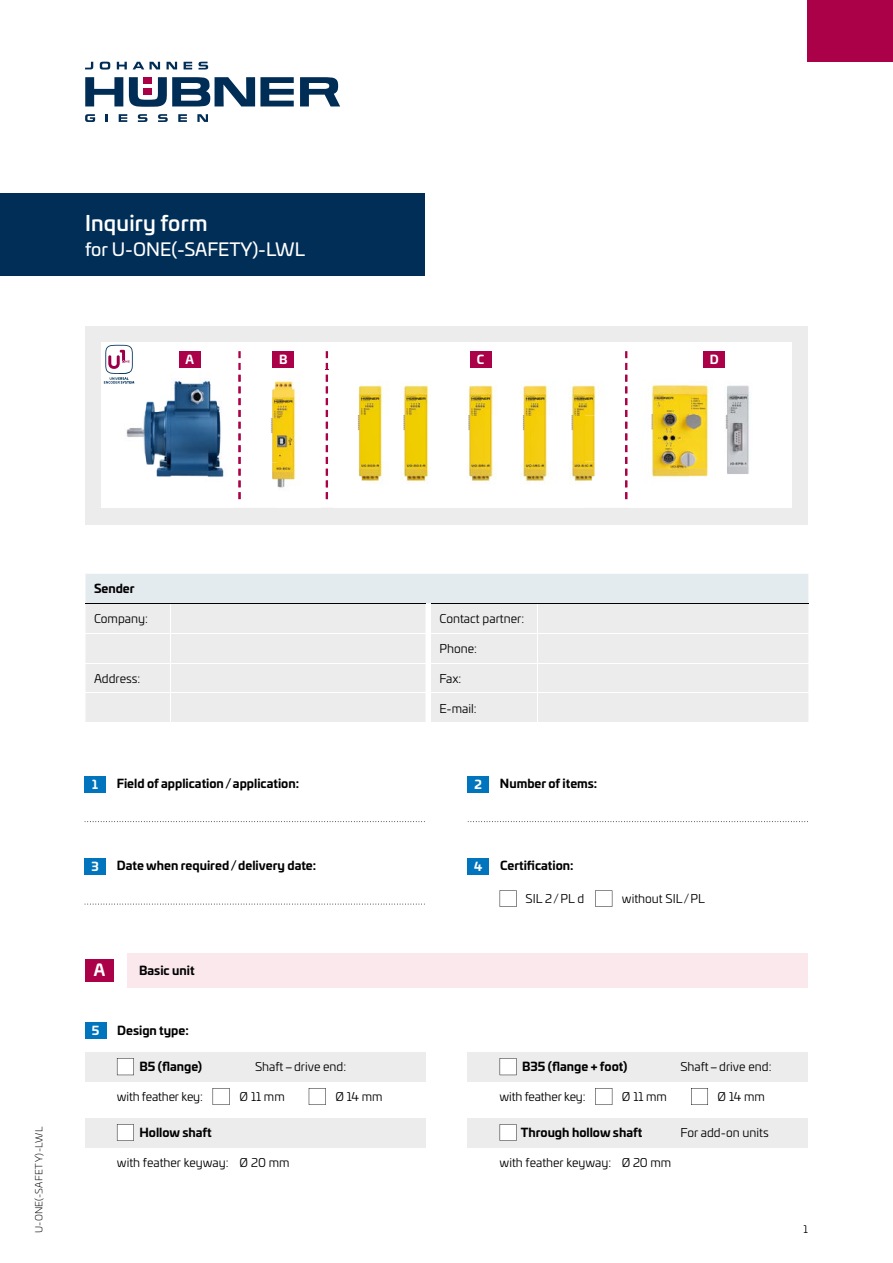
<style>
.page{position:relative;width:893px;height:1263px;background:#fff}
.page>*{position:absolute;margin:0;border:0;box-sizing:border-box;transform-origin:0 0}
.t1{font:500 21px "Univia Pro";letter-spacing:.01em;color:#fff}
.t2{font:18px "Univia Pro";color:#fff}
.t3{font:700 16.05px "Univia Pro";color:#fff}
.t4{font:12px "Univia Pro";color:#000}
.t5{font:700 12px "Univia Pro";color:#000}
.t6{font:700 12px "Univia Pro";color:#fff}
.t7{font:10.5px "Univia Pro";color:#000}
.t8{font:300 9.75px "Univia Pro";letter-spacing:.03em;color:#000}
</style>
<div class="page">
<svg style="left:85px;top:77px;width:38px;height:29px"></svg>
<svg style="left:300px;top:77px;width:40px;height:29px"></svg>
<svg style="left:129px;top:77px;width:165px;height:30px"></svg>
<svg style="left:100px;top:62px;width:10px;height:8px"></svg>
<svg style="left:117px;top:62px;width:10px;height:7px"></svg>
<svg style="left:133px;top:62px;width:27px;height:7px"></svg>
<svg style="left:167px;top:62px;width:10px;height:7px"></svg>
<svg style="left:184px;top:62px;width:8px;height:7px"></svg>
<svg style="left:199px;top:62px;width:9px;height:8px"></svg>
<svg style="left:85px;top:62px;width:8px;height:7px"></svg>
<div style="left:143px;top:77px;width:9px;height:7px;background:#aa0047"></div>
<div style="left:143px;top:88px;width:9px;height:7px;background:#aa0047"></div>
<svg style="left:158px;top:114px;width:10px;height:8px"></svg>
<svg style="left:138px;top:114px;width:9px;height:8px"></svg>
<svg style="left:119px;top:114px;width:8px;height:8px"></svg>
<svg style="left:178px;top:114px;width:9px;height:8px"></svg>
<svg style="left:197px;top:114px;width:11px;height:8px"></svg>
<svg style="left:106px;top:114px;width:2px;height:8px"></svg>
<svg style="left:85px;top:114px;width:10px;height:8px"></svg>
<div style="left:808px;top:0;width:85px;height:62px;background:#aa0148"></div>
<div style="left:0;top:193px;width:425px;height:83px;background:#002e57"></div>
<div style="left:85px;top:776px;width:21px;height:16px;background:#0074bd"></div>
<div style="left:85px;top:858px;width:21px;height:17px;background:#0074bd"></div>
<div style="left:468px;top:858px;width:21px;height:17px;background:#0074bd"></div>
<div style="left:468px;top:776px;width:21px;height:16px;background:#0074bd"></div>
<svg style="left:85px;top:821px;width:340px;height:1px"></svg>
<svg style="left:85px;top:904px;width:340px;height:1px"></svg>
<svg style="left:468px;top:821px;width:340px;height:1px"></svg>
<div style="left:85px;top:326px;width:723px;height:198px;background:#ececec"></div>
<div style="left:101px;top:342px;width:691px;height:166px;background:#fff"></div>
<svg style="left:625px;top:351px;width:2px;height:18px"></svg>
<svg style="left:238px;top:351px;width:3px;height:19px"></svg>
<div style="left:179px;top:351px;width:21px;height:16px;background:#aa0148"></div>
<div style="left:273px;top:351px;width:21px;height:16px;background:#aa0148"></div>
<div style="left:470px;top:351px;width:21px;height:16px;background:#aa0148"></div>
<div style="left:704px;top:351px;width:21px;height:16px;background:#aa0148"></div>
<svg style="left:595px;top:890px;width:17px;height:17px"></svg>
<div style="left:128px;top:953px;width:680px;height:34px;background:#fae8ed"></div>
<div style="left:85px;top:959px;width:29px;height:22px;background:#aa0148"></div>
<div style="left:85px;top:1022px;width:21px;height:17px;background:#0074bd"></div>
<svg style="left:309px;top:1088px;width:17px;height:17px"></svg>
<svg style="left:691px;top:1088px;width:17px;height:17px"></svg>
<svg style="left:595px;top:1088px;width:17px;height:17px"></svg>
<div style="left:85px;top:1052px;width:340px;height:29px;background:#ececec"></div>
<div style="left:85px;top:1118px;width:340px;height:29px;background:#ececec"></div>
<div style="left:468px;top:1118px;width:340px;height:29px;background:#ececec"></div>
<div style="left:468px;top:1052px;width:340px;height:29px;background:#ececec"></div>
<svg style="left:117px;top:1058px;width:17px;height:17px"></svg>
<svg style="left:500px;top:1058px;width:17px;height:17px"></svg>
<svg style="left:117px;top:1124px;width:17px;height:17px"></svg>
<svg style="left:500px;top:1124px;width:17px;height:17px"></svg>
<div style="left:85px;top:574px;width:723px;height:148px;background:#ececec"></div>
<hr style="left:85px;top:603px;width:86px;height:1px;background:#000">
<hr style="left:171px;top:603px;width:255px;height:1px;background:#000">
<hr style="left:431px;top:603px;width:106px;height:1px;background:#000">
<hr style="left:537px;top:603px;width:271px;height:1px;background:#000">
<svg style="left:500px;top:890px;width:17px;height:17px"></svg>
<svg style="left:213px;top:1088px;width:17px;height:17px"></svg>
<img style="left:534px;top:369px;width:216px;height:46px">
<img style="left:651px;top:415px;width:38px;height:63px">
<img style="left:729px;top:415px;width:20px;height:59px">
<img style="left:689px;top:369px;width:40px;height:108px">
<img style="left:240px;top:372px;width:56px;height:90px">
<img style="left:238px;top:462px;width:58px;height:38px">
<img style="left:238px;top:375px;width:3px;height:124px">
<img style="left:325px;top:369px;width:95px;height:46px">
<img style="left:357px;top:415px;width:10px;height:67px">
<svg style="left:326px;top:351px;width:2px;height:21px"></svg>
<img style="left:325px;top:372px;width:8px;height:136px">
<img style="left:326px;top:375px;width:2px;height:124px">
<img style="left:420px;top:385px;width:10px;height:97px">
<img style="left:367px;top:415px;width:53px;height:69px">
<img style="left:468px;top:385px;width:18px;height:97px">
<img style="left:530px;top:385px;width:4px;height:97px">
<img style="left:486px;top:385px;width:44px;height:99px">
<img style="left:584px;top:415px;width:44px;height:85px">
<img style="left:625px;top:369px;width:2px;height:130px">
<img style="left:631px;top:369px;width:2px;height:46px">
<img style="left:534px;top:415px;width:50px;height:69px">
<img style="left:126px;top:374px;width:114px;height:103px">
<svg style="left:104px;top:345px;width:30px;height:39px"></svg>
<img style="left:238px;top:375px;width:2px;height:119px">
<h1 class="t1" style="left:85px;top:207px;width:124px">Inquiry form</h1>
<h2 class="t2" style="left:85px;top:235px;width:222px">for U-ONE(-SAFETY)-LWL</h2>
<p class="t6" style="left:186px;top:350px;width:10px">A</p>
<p class="t6" style="left:279px;top:350px;width:10px">B</p>
<p class="t6" style="left:477px;top:350px;width:9px">C</p>
<p class="t6" style="left:710px;top:350px;width:10px">D</p>
<p class="t8" style="left:32px;top:1233px;width:108px;rotate:-90deg">U-ONE(-SAFETY)-LWL</p>
<p class="t5" style="left:94px;top:579px;width:42px">Sender</p>
<p class="t4" style="left:94px;top:610px;width:55px">Company:</p>
<p class="t4" style="left:439px;top:610px;width:86px">Contact partner:</p>
<p class="t4" style="left:439px;top:640px;width:39px">Phone:</p>
<p class="t4" style="left:94px;top:670px;width:48px">Address:</p>
<p class="t4" style="left:439px;top:670px;width:23px">Fax:</p>
<p class="t4" style="left:439px;top:699px;width:39px">E-mail:</p>
<p class="t5" style="left:117px;top:774px;width:184px">Field of application / application:</p>
<p class="t6" style="left:92px;top:775px;width:7px">1</p>
<p class="t5" style="left:500px;top:774px;width:99px">Number of items:</p>
<p class="t6" style="left:475px;top:775px;width:9px">2</p>
<p class="t5" style="left:117px;top:856px;width:201px">Date when required / delivery date:</p>
<p class="t5" style="left:500px;top:856px;width:75px">Certification:</p>
<p class="t6" style="left:92px;top:857px;width:9px">3</p>
<p class="t6" style="left:474px;top:857px;width:10px">4</p>
<h3 class="t3" style="left:94px;top:957px;width:13px">A</h3>
<p class="t5" style="left:139px;top:961px;width:57px">Basic unit</p>
<p class="t6" style="left:92px;top:1021px;width:9px">5</p>
<p class="t5" style="left:117px;top:1021px;width:73px">Design type:</p>
<p class="t4" style="left:526px;top:890px;width:60px">SIL 2 / PL d</p>
<p class="t4" style="left:622px;top:890px;width:85px">without SIL / PL</p>
<p class="t5" style="left:139px;top:1057px;width:64px">B5 (flange)</p>
<p class="t5" style="left:522px;top:1057px;width:107px">B35 (flange + foot)</p>
<p class="t4" style="left:255px;top:1058px;width:93px">Shaft – drive end:</p>
<p class="t4" style="left:680px;top:1058px;width:93px">Shaft – drive end:</p>
<p class="t4" style="left:117px;top:1088px;width:87px">with feather key:</p>
<p class="t4" style="left:240px;top:1088px;width:47px">Ø 11 mm</p>
<p class="t4" style="left:718px;top:1088px;width:49px">Ø 14 mm</p>
<p class="t4" style="left:335px;top:1088px;width:49px">Ø 14 mm</p>
<p class="t4" style="left:500px;top:1088px;width:87px">with feather key:</p>
<p class="t4" style="left:622px;top:1088px;width:47px">Ø 11 mm</p>
<p class="t5" style="left:139px;top:1123px;width:74px">Hollow shaft</p>
<p class="t5" style="left:521px;top:1123px;width:123px">Through hollow shaft</p>
<p class="t4" style="left:117px;top:1154px;width:113px">with feather keyway:</p>
<p class="t4" style="left:500px;top:1154px;width:113px">with feather keyway:</p>
<p class="t4" style="left:240px;top:1154px;width:52px">Ø 20 mm</p>
<p class="t4" style="left:622px;top:1154px;width:51px">Ø 20 mm</p>
<p class="t4" style="left:680px;top:1124px;width:90px">For add-on units</p>
<p class="t7" style="left:803px;top:1222px;width:6px">1</p>
</div>
